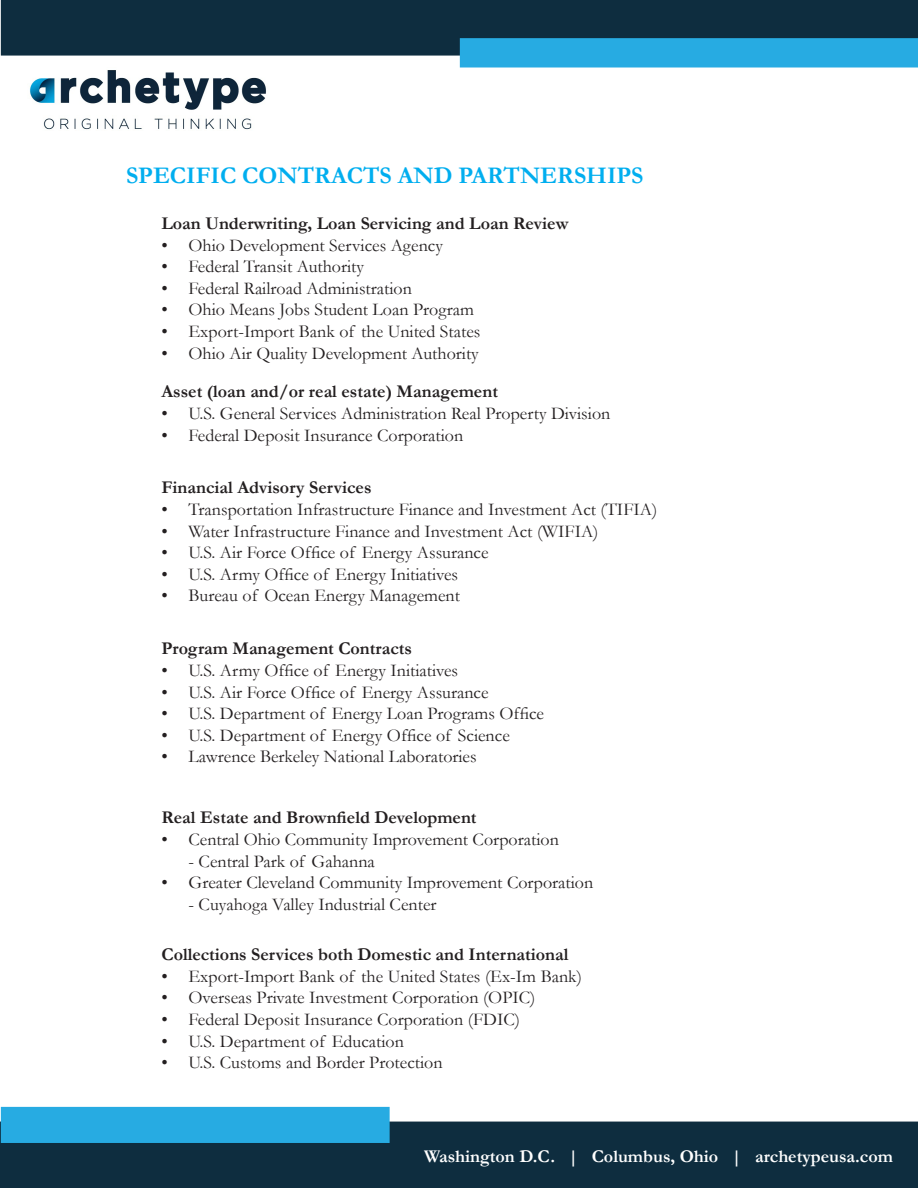
<style>
.page{position:relative;width:918px;height:1188px;background:#fff}
.page>*{position:absolute;margin:0;border:0;box-sizing:border-box;transform-origin:0 0}
.ArchetypeHeader{font:700 24px "Garamond";color:#00aeef}
.t1{font:18px "Garamond";color:#231f20}
.ArchetypeParag{font:700 18px "Garamond";color:#231f20}
.t2{font:700 18px "Garamond";color:#fff}
</style>
<div class="page">
<svg style="left:0;top:0;width:1px;height:56px"></svg>
<svg style="left:0;top:1122px;width:1px;height:66px"></svg>
<img style="left:30px;top:70px;width:236px;height:60px">
<div style="left:2px;top:1px;width:916px;height:54px;background:#0e2d3f"></div>
<div style="left:1px;top:0;width:917px;height:56px;border:2px solid #0e2d3f"></div>
<div style="left:461px;top:39px;width:457px;height:28px;background:#27abe2"></div>
<div style="left:460px;top:38px;width:458px;height:30px;border:2px solid #27abe2"></div>
<div style="left:1px;top:1122px;width:917px;height:66px;background:#0e2d3f"></div>
<div style="left:2px;top:1108px;width:387px;height:34px;background:#27abe2"></div>
<div style="left:1px;top:1107px;width:389px;height:36px;border:2px solid #27abe2"></div>
<p class="ArchetypeHeader" style="left:126px;top:159px;width:519px">SPECIFIC CONTRACTS AND PARTNERSHIPS</p>
<p class="ArchetypeParag" style="left:161px;top:211px;width:408px">Loan Underwriting, Loan Servicing and Loan Review</p>
<p class="t1" style="left:161px;top:233px;width:283px">• Ohio Development Services Agency</p>
<p class="t1" style="left:161px;top:254px;width:204px">• Federal Transit Authority</p>
<p class="t1" style="left:161px;top:276px;width:252px">• Federal Railroad Administration</p>
<p class="t1" style="left:161px;top:298px;width:314px">• Ohio Means Jobs Student Loan Program</p>
<p class="t1" style="left:161px;top:319px;width:321px">• Export-Import Bank of the United States</p>
<p class="t1" style="left:161px;top:341px;width:319px">• Ohio Air Quality Development Authority</p>
<p class="ArchetypeParag" style="left:161px;top:379px;width:338px">Asset (loan and/or real estate) Management</p>
<p class="t1" style="left:161px;top:401px;width:450px">• U.S. General Services Administration Real Property Division</p>
<p class="t1" style="left:161px;top:423px;width:303px">• Federal Deposit Insurance Corporation</p>
<p class="ArchetypeParag" style="left:161px;top:475px;width:212px">Financial Advisory Services</p>
<p class="t1" style="left:161px;top:497px;width:497px">• Transportation Infrastructure Finance and Investment Act (TIFIA)</p>
<p class="t1" style="left:161px;top:519px;width:439px">• Water Infrastructure Finance and Investment Act (WIFIA)</p>
<p class="t1" style="left:161px;top:540px;width:329px">• U.S. Air Force Office of Energy Assurance</p>
<p class="t1" style="left:161px;top:562px;width:298px">• U.S. Army Office of Energy Initiatives</p>
<p class="t1" style="left:161px;top:584px;width:300px">• Bureau of Ocean Energy Management</p>
<p class="ArchetypeParag" style="left:161px;top:636px;width:252px">Program Management Contracts</p>
<p class="t1" style="left:161px;top:658px;width:298px">• U.S. Army Office of Energy Initiatives</p>
<p class="t1" style="left:161px;top:680px;width:329px">• U.S. Air Force Office of Energy Assurance</p>
<p class="t1" style="left:161px;top:701px;width:384px">• U.S. Department of Energy Loan Programs Office</p>
<p class="t1" style="left:161px;top:723px;width:350px">• U.S. Department of Energy Office of Science</p>
<p class="t1" style="left:161px;top:745px;width:317px">• Lawrence Berkeley National Laboratories</p>
<p class="ArchetypeParag" style="left:161px;top:806px;width:317px">Real Estate and Brownfield Development</p>
<p class="t1" style="left:161px;top:827px;width:399px">• Central Ohio Community Improvement Corporation</p>
<p class="t1" style="left:188px;top:849px;width:188px">- Central Park of Gahanna</p>
<p class="t1" style="left:161px;top:871px;width:433px">• Greater Cleveland Community Improvement Corporation</p>
<p class="t1" style="left:188px;top:892px;width:250px">- Cuyahoga Valley Industrial Center</p>
<p class="ArchetypeParag" style="left:161px;top:942px;width:409px">Collections Services both Domestic and International</p>
<p class="t1" style="left:161px;top:964px;width:422px">• Export-Import Bank of the United States (Ex-Im Bank)</p>
<p class="t1" style="left:161px;top:986px;width:376px">• Overseas Private Investment Corporation (OPIC)</p>
<p class="t1" style="left:161px;top:1007px;width:360px">• Federal Deposit Insurance Corporation (FDIC)</p>
<p class="t1" style="left:161px;top:1029px;width:244px">• U.S. Department of Education</p>
<p class="t1" style="left:161px;top:1050px;width:283px">• U.S. Customs and Border Protection</p>
<p class="t2" style="left:424px;top:1144px;width:470px">Washington D.C. | Columbus, Ohio | archetypeusa.com</p>
</div>
